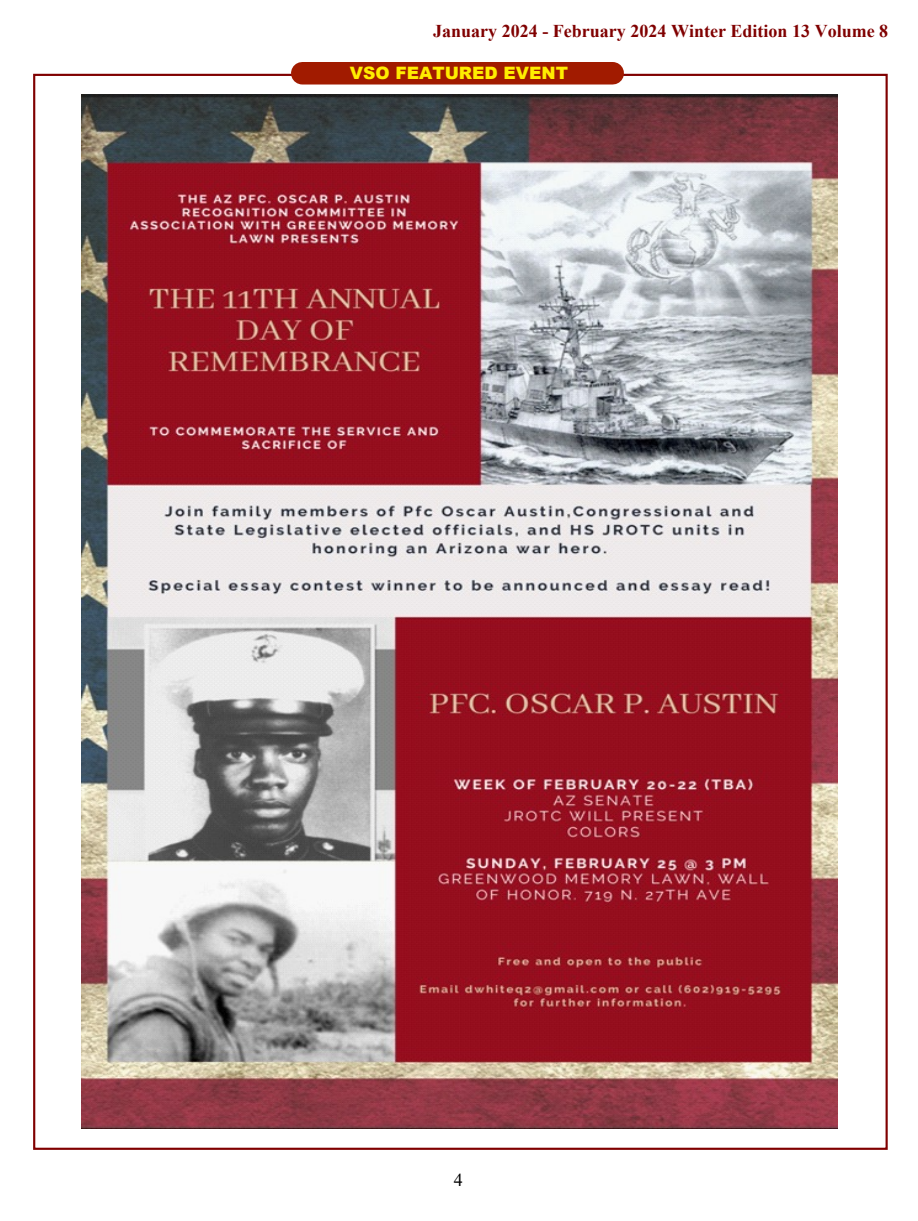
<style>
.page{position:relative;width:918px;height:1221px;background:#fff}
.page>*{position:absolute;margin:0;border:0;box-sizing:border-box;transform-origin:0 0}
.t1{font:700 18px "Times New Roman";color:#800000}
.t2{font:18px "Times New Roman";color:#000}
.t3{font:900 17.1px "Arial";color:#ffed00}
</style>
<div class="page">
<div style="left:302px;top:62px;width:311px;height:22px;background:#a11b00"></div>
<img style="left:81px;top:95px;width:757px;height:1033px">
<p class="t1" style="left:433px;top:25px;width:457px">January 2024 - February 2024 Winter Edition 13 Volume 8</p>
<p class="t3" style="left:350px;top:67px;width:220px">VSO FEATURED EVENT</p>
<p class="t2" style="left:454px;top:1173px;width:10px">4</p>
</div>
